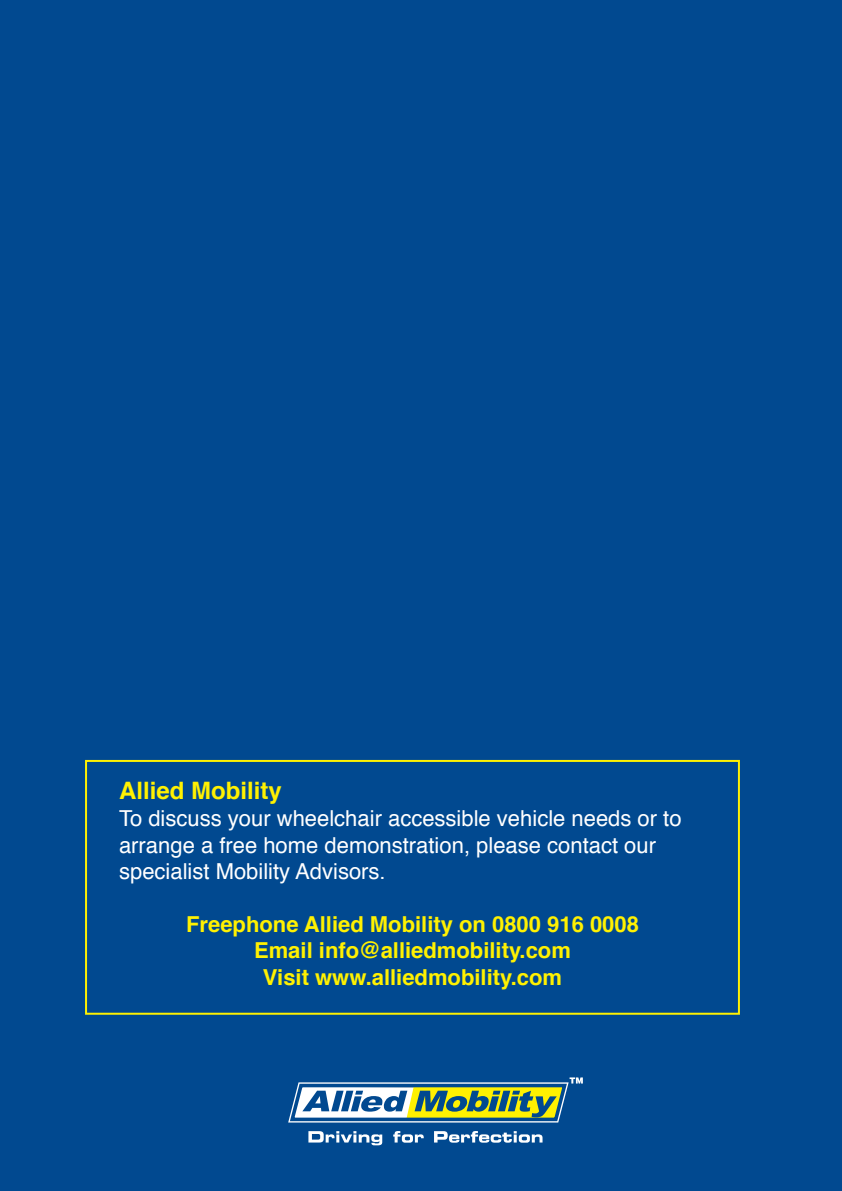
<style>
.page{position:relative;width:842px;height:1191px;background:#014990}
.page>*{position:absolute;margin:0;border:0;box-sizing:border-box;transform-origin:0 0}
.t1{font:700 24px "Helvetica";color:#fff101}
.t2{font:22px/26.4px "Helvetica";color:#fff}
.t3{font:700 22px/26.4px "Helvetica";color:#fff101;text-align:center}
</style>
<div class="page">
<svg style="left:308px;top:1131px;width:74px;height:14px"></svg>
<svg style="left:393px;top:1131px;width:31px;height:11px"></svg>
<svg style="left:434px;top:1131px;width:108px;height:11px"></svg>
<svg style="left:288px;top:1077px;width:295px;height:45px"></svg>
<div style="left:85px;top:760px;width:655px;height:254px;border:2px solid #fff101"></div>
<p class="t1" style="left:119px;top:780px;width:164px">Allied Mobility</p>
<p class="t2" style="left:119px;top:807px;width:564px">To discuss your wheelchair accessible vehicle needs or to arrange a free home demonstration, please contact our specialist Mobility Advisors.</p>
<p class="t3" style="left:186px;top:913px;width:454px">Freephone Allied Mobility on 0800 916 0008<br>Email info@alliedmobility.com<br>Visit www.alliedmobility.com</p>
</div>
